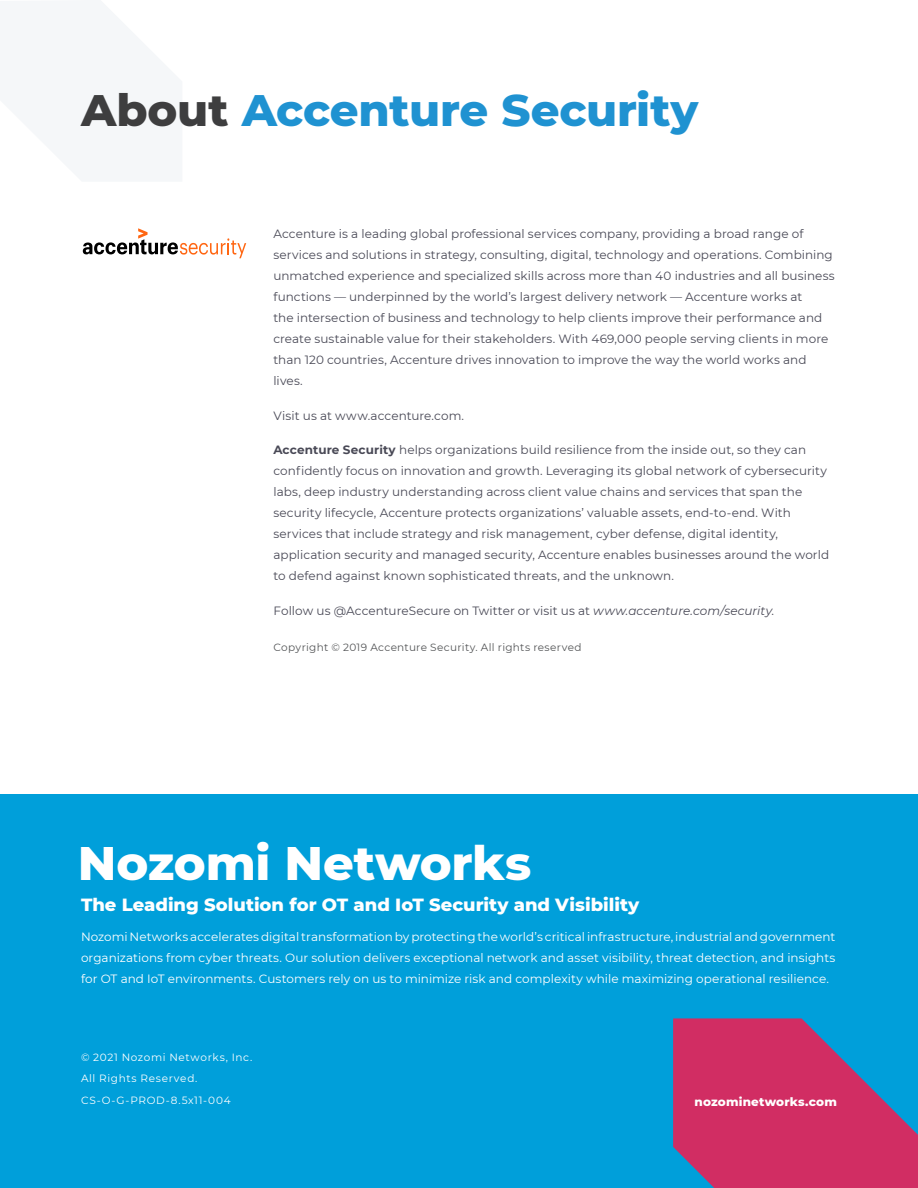
<style>
.page{position:relative;width:918px;height:1188px;background:#fff}
.page>*{position:absolute;margin:0;border:0;box-sizing:border-box;transform-origin:0 0}
.About__Nozomi_Networ{font:800 48px "Montserrat";letter-spacing:-.005em;color:#fff}
.Chapter_Title{font:800 45px "Montserrat";letter-spacing:-.005em;color:#1f92d1}
.About_Tagline{font:800 18px "Montserrat";color:#fff}
.Normal_Body{font:12px/21px "Montserrat";letter-spacing:.005em;color:#494956}
.About_Us_Body{font:12px/21px "Montserrat";letter-spacing:.005em;color:#fff;text-align:justify}
.Footer___Web-Twitter{font:800 12px "Montserrat";letter-spacing:.015em;color:#fff}
.Footer___Copyright{font:10.5px "Montserrat";letter-spacing:.065em;color:#fff}
.Footer___Copyright-2{font:10.5px "Montserrat";letter-spacing:.03em;color:#545557}
.s1{color:#3e3e3f}
.s2{font-weight:700}
.s3{font-style:italic}
</style>
<div class="page">
<svg style="left:83px;top:228px;width:163px;height:30px"></svg>
<div style="left:0;top:795px;width:918px;height:393px;background:#009fda"></div>
<svg style="left:673px;top:1018px;width:245px;height:170px"></svg>
<p class="Chapter_Title" style="left:81px;top:77px;width:619px"><span class="s1">About</span> Accenture Security</p>
<p class="Normal_Body" style="left:273px;top:223px;width:563px">Accenture is a leading global professional services company, providing a broad range of services and solutions in strategy, consulting, digital, technology and operations. Combining unmatched experience and specialized skills across more than 40 industries and all business functions — underpinned by the world’s largest delivery network — Accenture works at<br>the intersection of business and technology to help clients improve their performance and create sustainable value for their stakeholders. With 469,000 people serving clients in more than 120 countries, Accenture drives innovation to improve the way the world works and lives.</p>
<p class="Normal_Body" style="left:273px;top:404px;width:192px">Visit us at www.accenture.com.</p>
<p class="Normal_Body" style="left:273px;top:439px;width:557px"><span class="s2">Accenture Security</span> helps organizations build resilience from the inside out, so they can confidently focus on innovation and growth. Leveraging its global network of cybersecurity labs, deep industry understanding across client value chains and services that span the security lifecycle, Accenture protects organizations’ valuable assets, end-to-end. With services that include strategy and risk management, cyber defense, digital identity, application security and managed security, Accenture enables businesses around the world to defend against known sophisticated threats, and the unknown.</p>
<p class="Normal_Body" style="left:273px;top:599px;width:502px">Follow us @AccentureSecure on Twitter or visit us at <span class="s3">www.accenture.com/security</span>.</p>
<p class="Footer___Copyright-2" style="left:273px;top:640px;width:310px">Copyright © 2019 Accenture Security. All rights reserved</p>
<p class="About__Nozomi_Networ" style="left:78px;top:828px;width:455px">Nozomi Networks</p>
<p class="About_Tagline" style="left:81px;top:891px;width:560px">The Leading Solution for OT and IoT Security and Visibility</p>
<p class="About_Us_Body" style="left:81px;top:926px;width:756px">Nozomi Networks accelerates digital transformation by protecting the world’s critical infrastructure, industrial and government organizations from cyber threats. Our solution delivers exceptional network and asset visibility, threat detection, and insights for OT and IoT environments. Customers rely on us to minimize risk and complexity while maximizing operational resilience.</p>
<p class="Footer___Copyright" style="left:81px;top:1050px;width:173px">© 2021 Nozomi Networks, Inc.</p>
<p class="Footer___Copyright" style="left:81px;top:1071px;width:118px">All Rights Reserved.</p>
<p class="Footer___Copyright" style="left:81px;top:1093px;width:151px">CS-O-G-PROD-8.5x11-004</p>
<p class="Footer___Web-Twitter" style="left:695px;top:1092px;width:144px">nozominetworks.com</p>
</div>
